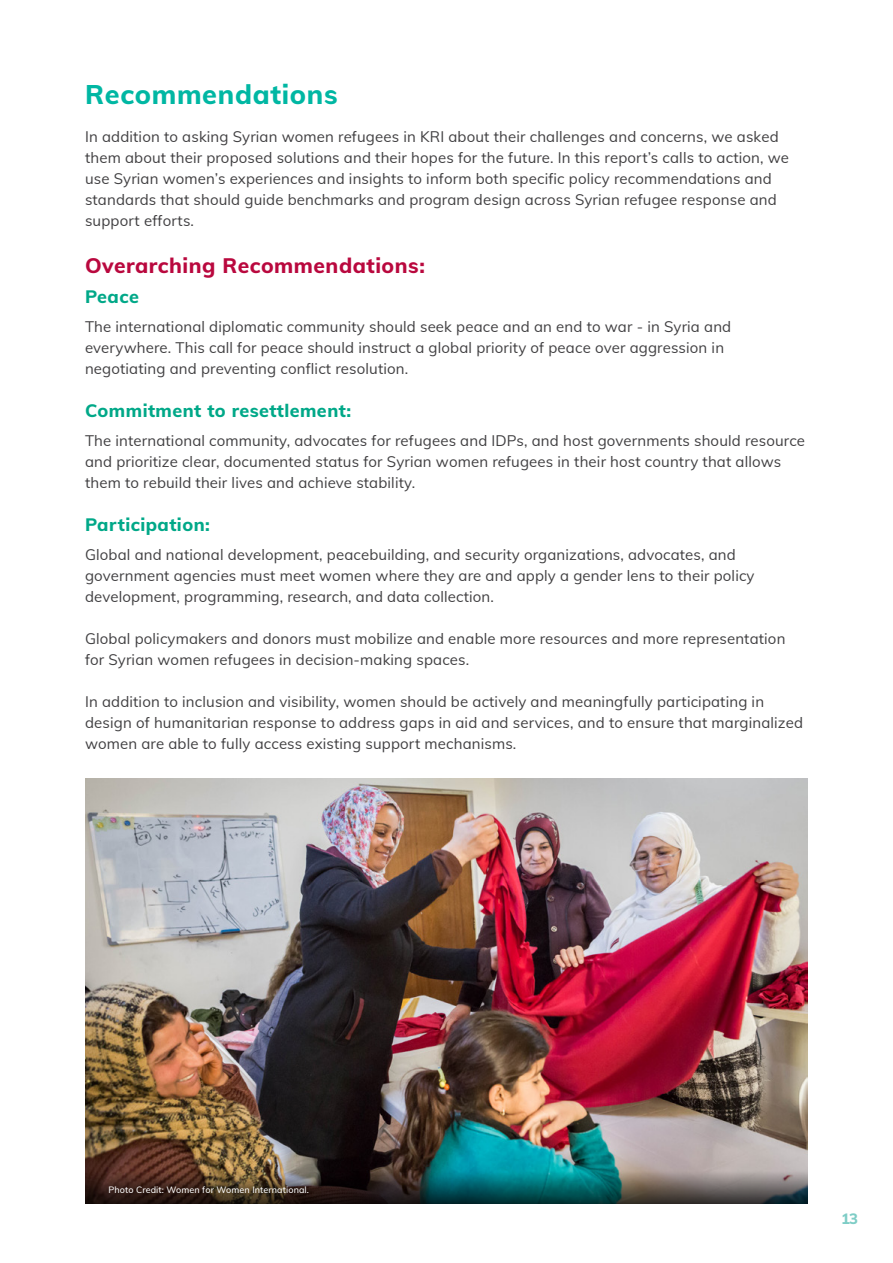
<style>
.page{position:relative;width:893px;height:1263px;background:#fff}
.page>*{position:absolute;margin:0;border:0;box-sizing:border-box;transform-origin:0 0}
.t1{font:800 27px "Mulish";letter-spacing:.025em;color:#00b7a3}
.t2{font:800 21px "Mulish";letter-spacing:.025em;color:#b9083e}
.t3{font:800 18px "Mulish";letter-spacing:.025em;color:#00a888}
.t4{font:15px/21px "Mulish";letter-spacing:.01em;color:#414042}
.t5{font:800 15px "Mulish";color:#7ecdc6}
.t6{font:500 9px "Mulish";letter-spacing:.01em;color:#fff}
</style>
<div class="page">
<img style="left:85px;top:778px;width:723px;height:385px">
<img style="left:85px;top:1163px;width:723px;height:40px">
<div style="left:100px;top:1177px;width:216px;height:24px;background:#000;opacity:.75"></div>
<h1 class="t1" style="left:85px;top:75px;width:254px">Recommendations</h1>
<p class="t4" style="left:85px;top:126px;width:705px">In addition to asking Syrian women refugees in KRI about their challenges and concerns, we asked them about their proposed solutions and their hopes for the future. In this report’s calls to action, we use Syrian women’s experiences and insights to inform both specific policy recommendations and standards that should guide benchmarks and program design across Syrian refugee response and support efforts.</p>
<h2 class="t2" style="left:85px;top:250px;width:341px">Overarching Recommendations:</h2>
<p class="t3" style="left:85px;top:283px;width:55px">Peace</p>
<p class="t4" style="left:85px;top:315px;width:648px">The international diplomatic community should seek peace and an end to war - in Syria and everywhere. This call for peace should instruct a global priority of peace over aggression in negotiating and preventing conflict resolution.</p>
<p class="t3" style="left:85px;top:397px;width:268px">Commitment to resettlement:</p>
<p class="t4" style="left:85px;top:430px;width:722px">The international community, advocates for refugees and IDPs, and host governments should resource and prioritize clear, documented status for Syrian women refugees in their host country that allows them to rebuild their lives and achieve stability.</p>
<p class="t3" style="left:85px;top:511px;width:126px">Participation:</p>
<p class="t4" style="left:85px;top:544px;width:671px">Global and national development, peacebuilding, and security organizations, advocates, and government agencies must meet women where they are and apply a gender lens to their policy development, programming, research, and data collection.</p>
<p class="t4" style="left:85px;top:628px;width:702px">Global policymakers and donors must mobilize and enable more resources and more representation for Syrian women refugees in decision-making spaces.</p>
<p class="t4" style="left:85px;top:691px;width:719px">In addition to inclusion and visibility, women should be actively and meaningfully participating in design of humanitarian response to address gaps in aid and services, and to ensure that marginalized women are able to fully access existing support mechanisms.</p>
<p class="t6" style="left:108px;top:1183px;width:202px">Photo Credit: Women for Women International.</p>
<p class="t5" style="left:841px;top:1207px;width:18px">13</p>
</div>
